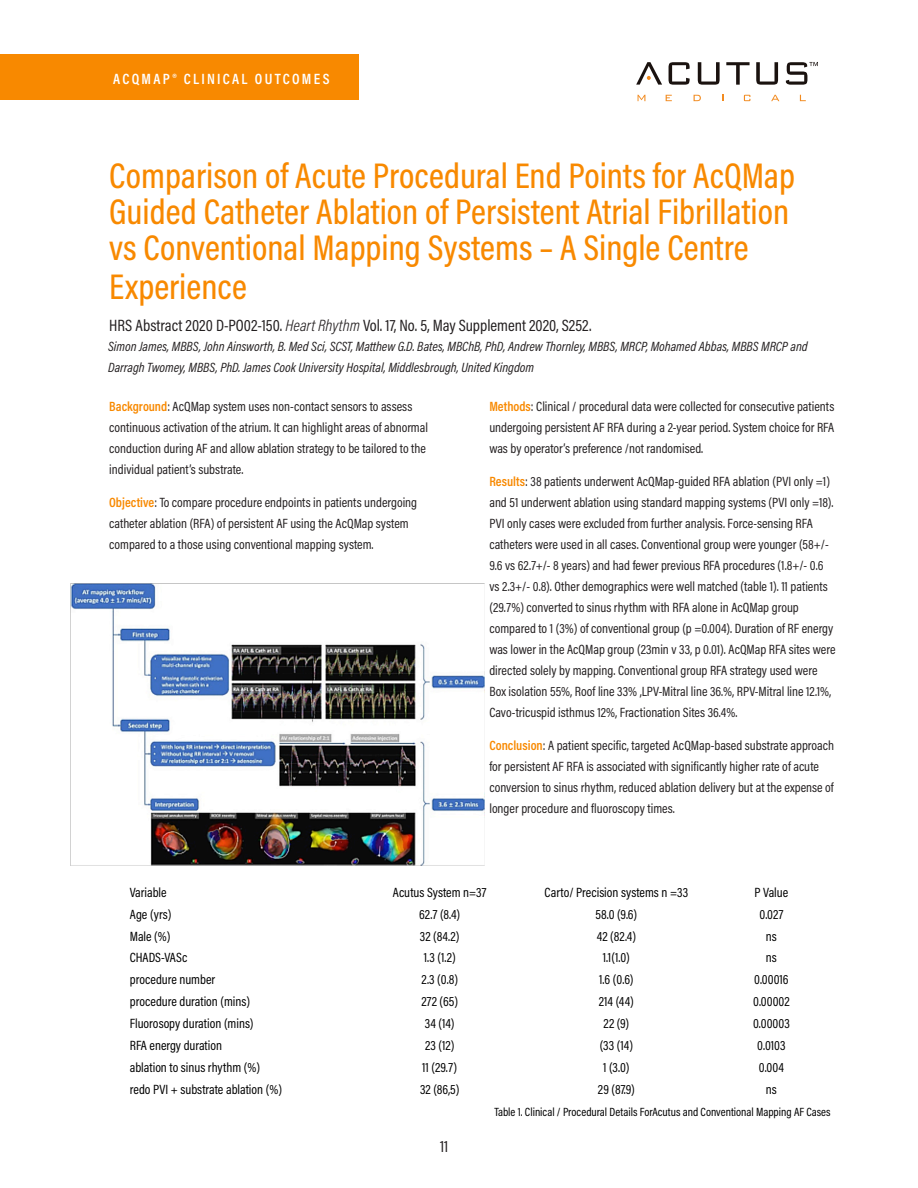
<style>
.page{position:relative;width:918px;height:1188px;background:#fff}
.page>*{position:absolute;margin:0;border:0;box-sizing:border-box;transform-origin:0 0}
.t1{font:500 36px/36.9px "Acumin Pro Cond";color:#f88900}
.PUBLICATION{font:16.5px "Acumin Pro Cond";color:#231f20}
.t2{font:600 15px "Acumin Pro Cond";letter-spacing:.15em;color:#fff}
.TEXT{font:13.5px/21px "Acumin Pro Cond";color:#231f20}
.t3{font:13.5px "Acumin Pro Cond";color:#000}
.AUTHORS{font:italic 13.5px/21px "Acumin Pro Cond";color:#231f20}
.CITATION{font:12px "Acumin Pro Cond";color:#000}
.s1{font-weight:300;font-style:italic}
.s2{font-weight:600;color:#f88900}
</style>
<div class="page">
<div style="left:0;top:54px;width:359px;height:46px;background:#f88900"></div>
<svg style="left:638px;top:95px;width:7px;height:6px"></svg>
<svg style="left:666px;top:95px;width:6px;height:6px"></svg>
<svg style="left:694px;top:95px;width:7px;height:6px"></svg>
<svg style="left:744px;top:95px;width:6px;height:6px"></svg>
<svg style="left:771px;top:95px;width:8px;height:6px"></svg>
<svg style="left:800px;top:95px;width:6px;height:6px"></svg>
<svg style="left:669px;top:62px;width:21px;height:23px"></svg>
<svg style="left:698px;top:62px;width:22px;height:23px"></svg>
<svg style="left:726px;top:62px;width:24px;height:23px"></svg>
<svg style="left:756px;top:62px;width:22px;height:23px"></svg>
<svg style="left:636px;top:62px;width:26px;height:23px"></svg>
<svg style="left:786px;top:62px;width:32px;height:23px"></svg>
<img style="left:70px;top:583px;width:415px;height:283px">
<p class="t2" style="left:113px;top:69px;width:218px">ACQMAP® CLINICAL OUTCOMES</p>
<p class="t1" style="left:109px;top:157px;width:687px">Comparison of Acute Procedural End Points for AcQMap Guided Catheter Ablation of Persistent Atrial Fibrillation vs Conventional Mapping Systems – A Single Centre Experience</p>
<p class="PUBLICATION" style="left:109px;top:314px;width:484px">HRS Abstract 2020 D-PO02-150. <span class="s1">Heart Rhythm</span> Vol. 17, No. 5, May Supplement 2020, S252.</p>
<p class="AUTHORS" style="left:108px;top:335px;width:701px">Simon James, MBBS, John Ainsworth, B. Med Sci, SCST, Matthew G.D. Bates, MBChB, PhD, Andrew Thornley, MBBS, MRCP, Mohamed Abbas, MBBS MRCP and<br>Darragh Twomey, MBBS, PhD. James Cook University Hospital, Middlesbrough, United Kingdom</p>
<p class="TEXT" style="left:109px;top:396px;width:320px"><span class="s2">Background</span>: AcQMap system uses non-contact sensors to assess continuous activation of the atrium. It can highlight areas of abnormal conduction during AF and allow ablation strategy to be tailored to the individual patient’s substrate.</p>
<p class="TEXT" style="left:109px;top:492px;width:309px"><span class="s2">Objective</span>: To compare procedure endpoints in patients undergoing catheter ablation (RFA) of persistent AF using the AcQMap system compared to a those using conventional mapping system.</p>
<p class="TEXT" style="left:489px;top:396px;width:346px;text-align:justify"><span class="s2">Methods</span>: Clinical / procedural data were collected for consecutive patients undergoing persistent AF RFA during a 2-year period. System choice for RFA was by operator’s preference /not randomised.</p>
<p class="TEXT" style="left:489px;top:471px;width:348px"><span class="s2">Results</span>: 38 patients underwent AcQMap-guided RFA ablation (PVI only =1) and 51 underwent ablation using standard mapping systems (PVI only =18).<br>PVI only cases were excluded from further analysis. Force-sensing RFA catheters were used in all cases. Conventional group were younger (58+/- 9.6 vs 62.7+/- 8 years) and had fewer previous RFA procedures (1.8+/- 0.6 vs 2.3+/- 0.8). Other demographics were well matched (table 1). 11 patients (29.7%) converted to sinus rhythm with RFA alone in AcQMap group compared to 1 (3%) of conventional group (p =0.004). Duration of RF energy was lower in the AcQMap group (23min v 33, p 0.01). AcQMap RFA sites were directed solely by mapping. Conventional group RFA strategy used were Box isolation 55%, Roof line 33% ,LPV-Mitral line 36.%, RPV-Mitral line 12.1%, Cavo-tricuspid isthmus 12%, Fractionation Sites 36.4%.</p>
<p class="TEXT" style="left:489px;top:735px;width:346px"><span class="s2">Conclusion</span>: A patient specific, targeted AcQMap-based substrate approach for persistent AF RFA is associated with significantly higher rate of acute conversion to sinus rhythm, reduced ablation delivery but at the expense of longer procedure and fluoroscopy times.</p>
<p class="t3" style="left:130px;top:883px;width:38px">Variable</p>
<p class="t3" style="left:393px;top:883px;width:95px">Acutus System n=37</p>
<p class="t3" style="left:545px;top:883px;width:145px">Carto/ Precision systems n =33</p>
<p class="t3" style="left:755px;top:883px;width:35px">P Value</p>
<p class="t3" style="left:130px;top:905px;width:43px">Age (yrs)</p>
<p class="t3" style="left:419px;top:905px;width:43px">62.7 (8.4)</p>
<p class="t3" style="left:596px;top:905px;width:43px">58.0 (9.6)</p>
<p class="t3" style="left:760px;top:905px;width:25px">0.027</p>
<p class="t3" style="left:130px;top:927px;width:42px">Male (%)</p>
<p class="t3" style="left:420px;top:927px;width:41px">32 (84.2)</p>
<p class="t3" style="left:597px;top:927px;width:41px">42 (82.4)</p>
<p class="t3" style="left:766px;top:927px;width:12px">ns</p>
<p class="t3" style="left:130px;top:949px;width:59px">CHADS-VASc</p>
<p class="t3" style="left:424px;top:949px;width:34px">1.3 (1.2)</p>
<p class="t3" style="left:603px;top:949px;width:29px">1.1(1.0)</p>
<p class="t3" style="left:766px;top:949px;width:12px">ns</p>
<p class="t3" style="left:130px;top:971px;width:87px">procedure number</p>
<p class="t3" style="left:421px;top:971px;width:38px">2.3 (0.8)</p>
<p class="t3" style="left:599px;top:971px;width:36px">1.6 (0.6)</p>
<p class="t3" style="left:754px;top:971px;width:36px">0.00016</p>
<p class="t3" style="left:130px;top:993px;width:122px">procedure duration (mins)</p>
<p class="t3" style="left:421px;top:993px;width:38px">272 (65)</p>
<p class="t3" style="left:599px;top:993px;width:37px">214 (44)</p>
<p class="t3" style="left:753px;top:993px;width:38px">0.00002</p>
<p class="t3" style="left:130px;top:1015px;width:125px">Fluorosopy duration (mins)</p>
<p class="t3" style="left:425px;top:1015px;width:31px">34 (14)</p>
<p class="t3" style="left:604px;top:1015px;width:27px">22 (9)</p>
<p class="t3" style="left:753px;top:1015px;width:38px">0.00003</p>
<p class="t3" style="left:130px;top:1037px;width:94px">RFA energy duration</p>
<p class="t3" style="left:425px;top:1037px;width:31px">23 (12)</p>
<p class="t3" style="left:600px;top:1037px;width:35px">(33 (14)</p>
<p class="t3" style="left:757px;top:1037px;width:30px">0.0103</p>
<p class="t3" style="left:130px;top:1059px;width:132px">ablation to sinus rhythm (%)</p>
<p class="t3" style="left:422px;top:1059px;width:37px">11 (29.7)</p>
<p class="t3" style="left:603px;top:1059px;width:28px">1 (3.0)</p>
<p class="t3" style="left:759px;top:1059px;width:27px">0.004</p>
<p class="t3" style="left:130px;top:1081px;width:154px">redo PVI + substrate ablation (%)</p>
<p class="t3" style="left:420px;top:1081px;width:41px">32 (86,5)</p>
<p class="t3" style="left:598px;top:1081px;width:38px">29 (87.9)</p>
<p class="t3" style="left:766px;top:1081px;width:12px">ns</p>
<p class="CITATION" style="left:494px;top:1104px;width:338px">Table 1. Clinical / Procedural Details ForAcutus and Conventional Mapping AF Cases</p>
<p class="PUBLICATION" style="left:440px;top:1136px;width:10px">11</p>
</div>
